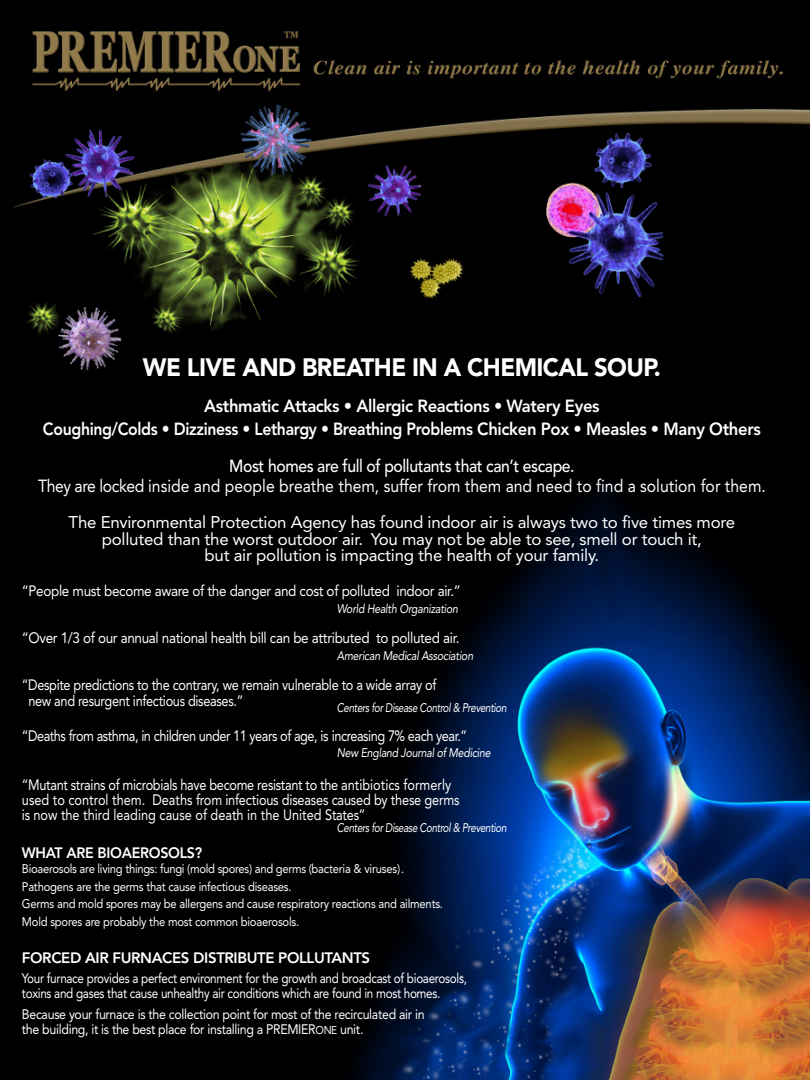
<style>
.page{position:relative;width:810px;height:1080px;background:#fff}
.page>*{position:absolute;margin:0;border:0;box-sizing:border-box;transform-origin:0 0}
.t1{font:900 25px "Avenir";letter-spacing:-.025em;color:#fff;scale:.95 1}
.t2{font:800 17.5px/22.5px "Avenir";letter-spacing:-.02em;color:#fff;text-align:center;scale:.95 1}
.t3{font:17.5px "Avenir";color:#fff;scale:.9 1}
.t4{font:500 17.5px "Avenir";letter-spacing:-.025em;color:#fff;scale:.9 1}
.t5{font:16.88px/16.2px "Avenir";letter-spacing:-.015em;color:#fff;text-align:center}
.t6{font:15px/15px "Avenir";letter-spacing:-.025em;color:#fff;scale:.85 1}
.t7{font:15px "Avenir";letter-spacing:-.025em;color:#fff;scale:.9 1}
.t8{font:800 15px "Avenir";letter-spacing:-.025em;color:#fff}
.t9{font:800 15px "Avenir";letter-spacing:-.025em;color:#fff;scale:.95 1}
.t10{font:13.75px/15px "Avenir";letter-spacing:-.025em;color:#fff;scale:.85 1}
.t11{font:13.75px/15px "Avenir";letter-spacing:-.025em;color:#fff;scale:.9 1}
.t12{font:12.5px/17.5px "Avenir";letter-spacing:-.02em;color:#fff;scale:.9 1}
.t13{font:italic 12.5px "Avenir";letter-spacing:-.025em;color:#fff;scale:.85 1}
.t14{font:italic 12.5px "Avenir";letter-spacing:-.025em;color:#fff;scale:.8 1}
.s1{font-size:11.25px}
</style>
<div class="page">
<img style="left:0;top:0;width:810px;height:1080px">
<h1 class="t1" style="left:143px;top:346px;width:547px">WE LIVE AND BREATHE IN A CHEMICAL SOUP.</h1>
<p class="t2" style="left:43px;top:395px;width:757px">Asthmatic Attacks • Allergic Reactions • Watery Eyes<br>Coughing/Colds • Dizziness • Lethargy • Breathing Problems Chicken Pox • Measles • Many Others</p>
<p class="t4" style="left:229px;top:451px;width:385px">Most homes are full of pollutants that can’t escape.</p>
<p class="t3" style="left:38px;top:472px;width:810px">They are locked inside and people breathe them, suffer from them and need to find a solution for them.</p>
<p class="t5" style="left:69px;top:514px;width:668px">The Environmental Protection Agency has found indoor air is always two to five times more polluted than the worst outdoor air. You may not be able to see, smell or touch it,<br>but air pollution is impacting the health of your family.</p>
<p class="t7" style="left:22px;top:579px;width:489px">“People must become aware of the danger and cost of polluted indoor air.”</p>
<p class="t13" style="left:337px;top:601px;width:144px">World Health Organization</p>
<p class="t7" style="left:22px;top:626px;width:488px">“Over 1/3 of our annual national health bill can be attributed to polluted air.</p>
<p class="t13" style="left:337px;top:648px;width:162px">American Medical Association</p>
<p class="t6" style="left:28px;top:676px;width:482px;line-height:16.2px;text-indent:-6px">“Despite predictions to the contrary, we remain vulnerable to a wide array of new and resurgent infectious diseases.”</p>
<p class="t14" style="left:337px;top:700px;width:214px">Centers for Disease Control &amp; Prevention</p>
<p class="t6" style="left:22px;top:728px;width:525px">“Deaths from asthma, in children under 11 years of age, is increasing 7% each year.”</p>
<p class="t13" style="left:337px;top:745px;width:183px">New England Journal of Medicine</p>
<p class="t6" style="left:22px;top:776px;width:516px">“Mutant strains of microbials have become resistant to the antibiotics formerly used to control them. Deaths from infectious diseases caused by these germs is now the third leading cause of death in the United States”</p>
<p class="t14" style="left:337px;top:820px;width:214px">Centers for Disease Control &amp; Prevention</p>
<p class="t9" style="left:22px;top:841px;width:191px">WHAT ARE BIOAEROSOLS?</p>
<p class="t12" style="left:22px;top:860px;width:469px">Bioaerosols are living things: fungi (mold spores) and germs (bacteria &amp; viruses).<br>Pathogens are the germs that cause infectious diseases.<br>Germs and mold spores may be allergens and cause respiratory reactions and ailments.<br>Mold spores are probably the most common bioaerosols.</p>
<p class="t8" style="left:22px;top:946px;width:350px">FORCED AIR FURNACES DISTRIBUTE POLLUTANTS</p>
<p class="t10" style="left:22px;top:970px;width:525px">Your furnace provides a perfect environment for the growth and broadcast of bioaerosols, toxins and gases that cause unhealthy air conditions which are found in most homes.</p>
<p class="t11" style="left:22px;top:1007px;width:449px">Because your furnace is the collection point for most of the recirculated air in the building, it is the best place for installing a PREMIER<span class="s1">ONE</span> unit.</p>
</div>
